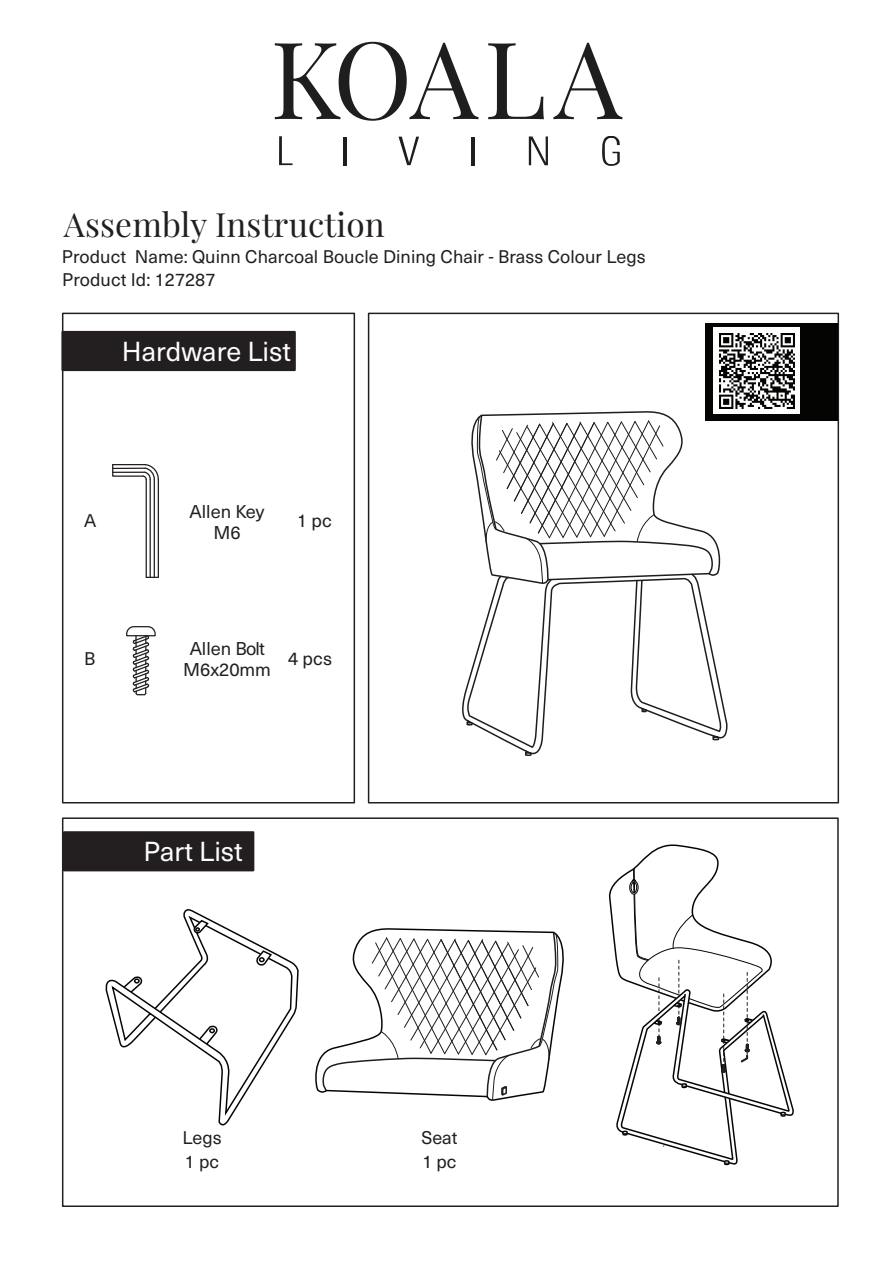
<style>
.page{position:relative;width:893px;height:1263px;background:#fff}
.page>*{position:absolute;margin:0;border:0;box-sizing:border-box;transform-origin:0 0}
.t1{font:107.25px "Playfair Display";letter-spacing:.02em;color:#1d1e1d}
.t2{font:33.3px "Playfair Display";letter-spacing:.005em;color:#231f20}
.t3{font:27px "Neue Haas Unica";color:#fdfefe}
.t4{font:18.15px "Neue Haas Unica";color:#231f20}
.t5{font:18px/22.6px "Neue Haas Unica";letter-spacing:.005em;color:#231f20}
.s1{font-family:"Neue Haas Unica Pro"}
</style>
<div class="page">
<div style="left:62px;top:313px;width:293px;height:490px;border:2px solid #231f20"></div>
<div style="left:62px;top:817px;width:777px;height:390px;border:2px solid #231f20"></div>
<div style="left:368px;top:313px;width:471px;height:490px;border:2px solid #231f20"></div>
<div style="left:706px;top:323px;width:132px;height:98px;background:#040503"></div>
<div style="left:61px;top:331px;width:235px;height:40px;background:#231f20"></div>
<div style="left:63px;top:831px;width:191px;height:40px;background:#231f20;border:2px solid #231f20"></div>
<svg style="left:279px;top:136px;width:14px;height:29px"></svg>
<hr style="left:344px;top:137px;width:3px;height:29px;background:#1d1e1d">
<hr style="left:471px;top:137px;width:3px;height:29px;background:#1d1e1d">
<svg style="left:398px;top:137px;width:21px;height:28px"></svg>
<svg style="left:529px;top:136px;width:19px;height:29px"></svg>
<svg style="left:602px;top:136px;width:18px;height:30px"></svg>
<div style="left:714px;top:328px;width:86px;height:86px;background:#fdfefe"></div>
<hr style="left:146px;top:479px;width:1px;height:98px;background:#231f20">
<hr style="left:158px;top:479px;width:1px;height:98px;background:#231f20">
<hr style="left:154px;top:479px;width:1px;height:98px;background:#231f20">
<hr style="left:150px;top:479px;width:1px;height:98px;background:#231f20">
<svg style="left:146px;top:577px;width:12px;height:1px"></svg>
<svg style="left:112px;top:464px;width:47px;height:17px"></svg>
<svg style="left:315px;top:928px;width:249px;height:173px"></svg>
<svg style="left:466px;top:414px;width:262px;height:342px"></svg>
<svg style="left:183px;top:909px;width:116px;height:217px"></svg>
<svg style="left:105px;top:917px;width:188px;height:202px"></svg>
<svg style="left:126px;top:626px;width:30px;height:70px"></svg>
<svg style="left:609px;top:844px;width:185px;height:322px"></svg>
<img style="left:719px;top:333px;width:76px;height:75px">
<h1 class="t1" style="left:270px;top:-5px;width:353px">KOALA</h1>
<h2 class="t2" style="left:64px;top:199px;width:322px">Assembly Instruction</h2>
<p class="t5" style="left:62px;top:244px;width:585px">Product Name: Quinn Charcoal Boucle Dining Chair - Brass Colour Legs<br>Product Id: <span class="s1">127287</span></p>
<h3 class="t3" style="left:122px;top:331px;width:171px">Hardware List</h3>
<p class="t5" style="left:84px;top:509px;width:14px">A</p>
<p class="t5" style="left:84px;top:646px;width:13px">B</p>
<p class="t4" style="left:190px;top:498px;width:76px">Allen Key</p>
<p class="t4" style="left:213px;top:519px;width:29px">M6</p>
<p class="t4" style="left:297px;top:508px;width:36px">1 pc</p>
<p class="t4" style="left:190px;top:635px;width:77px">Allen Bolt</p>
<p class="t4" style="left:183px;top:656px;width:89px">M6x20mm</p>
<p class="t4" style="left:288px;top:645px;width:45px">4 pcs</p>
<h3 class="t3" style="left:144px;top:832px;width:101px">Part List</h3>
<p class="t5" style="left:182px;top:1125px;width:41px">Legs</p>
<p class="t5" style="left:185px;top:1149px;width:36px">1 pc</p>
<p class="t5" style="left:421px;top:1125px;width:38px">Seat</p>
<p class="t5" style="left:422px;top:1149px;width:36px">1 pc</p>
</div>
